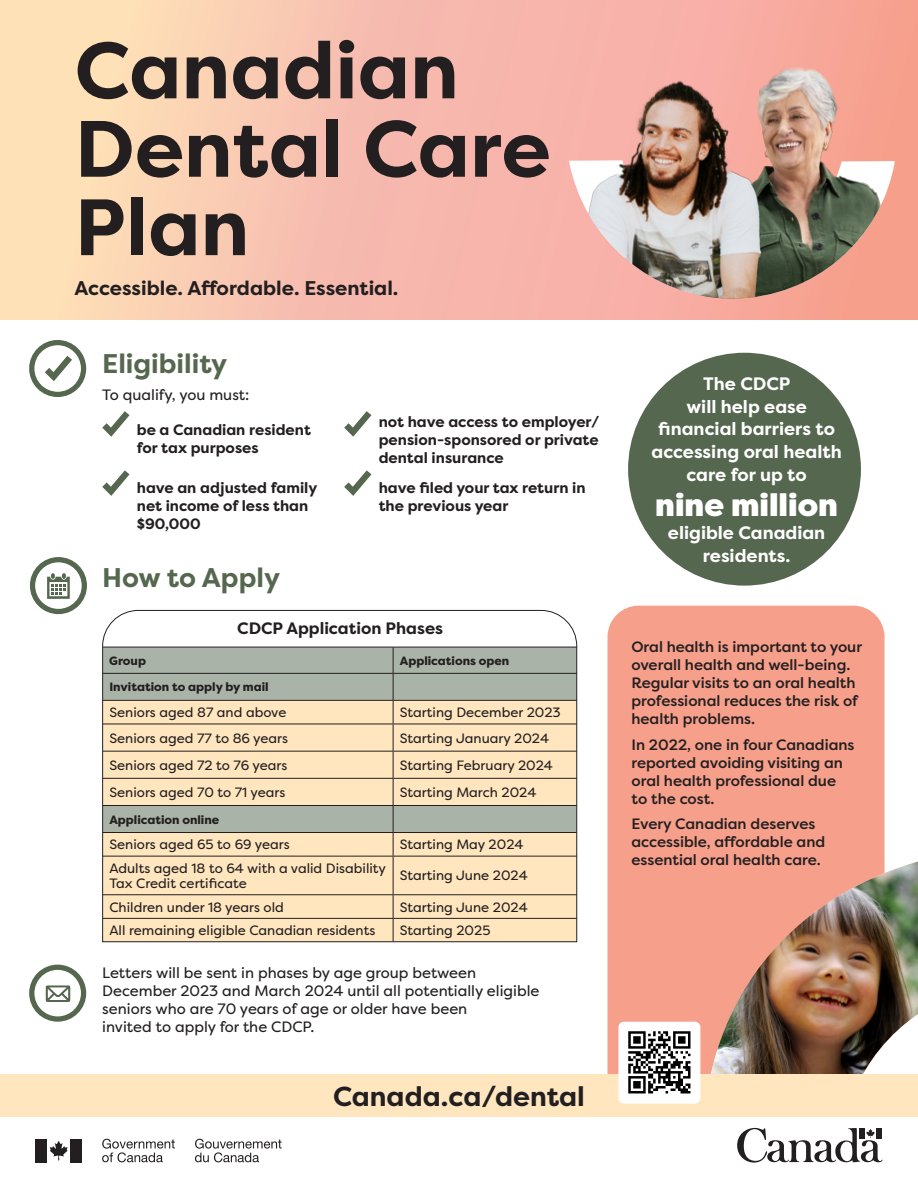
<style>
.page{position:relative;width:918px;height:1188px;background:#fff}
.page>*{position:absolute;margin:0;border:0;box-sizing:border-box;transform-origin:0 0}
.t1{font:700 79.65px/78.4px "Filson Pro";color:#231f20}
.t2{font:900 31.5px "Filson Pro";color:#fff}
.t3{font:700 27.45px "Filson Pro";color:#231f20}
.t4{font:700 27px "Filson Pro";color:#55674f}
.t5{font:700 19.8px "Filson Pro";color:#231f20}
.t6{font:700 18px/22.6px "Filson Pro";color:#fff;text-align:center}
.t7{font:700 16.5px "Filson Pro";color:#231f20}
.t8{font:500 15px/18px "Filson Pro";color:#231f20}
.t9{font:700 15px/18px "Filson Pro";color:#231f20}
.t10{font:15px/18px "Filson Pro";color:#231f20}
.t11{font:13.5px/15px "Filson Pro";color:#231f20}
.t12{font:800 12px "Filson Pro";color:#231f20}
</style>
<div class="page">
<div style="left:608px;top:606px;width:277px;height:505px;background:#f69f8b;border-radius:31px"></div>
<div style="left:0;top:0;width:918px;height:320px;background:linear-gradient(to right,#fcdebd,#f69b97)"></div>
<svg style="left:50px;top:1141px;width:18px;height:19px"></svg>
<div style="left:35px;top:1139px;width:12px;height:23px;background:#231f20"></div>
<div style="left:70px;top:1139px;width:12px;height:23px;background:#231f20"></div>
<svg style="left:102px;top:1139px;width:73px;height:23px"></svg>
<svg style="left:195px;top:1139px;width:87px;height:23px"></svg>
<svg style="left:737px;top:1128px;width:146px;height:35px"></svg>
<div style="left:860px;top:1128px;width:5px;height:11px;background:#231f20"></div>
<div style="left:876px;top:1128px;width:5px;height:11px;background:#231f20"></div>
<img style="left:552px;top:39px;width:343px;height:260px">
<svg style="left:33px;top:560px;width:51px;height:52px"></svg>
<div style="left:30px;top:557px;width:57px;height:57px;border:5px solid #55674f;border-radius:50%"></div>
<svg style="left:47px;top:573px;width:23px;height:26px"></svg>
<svg style="left:32px;top:967px;width:52px;height:52px"></svg>
<div style="left:29px;top:965px;width:57px;height:57px;border:5px solid #55674f;border-radius:50%"></div>
<svg style="left:45px;top:985px;width:26px;height:17px"></svg>
<img style="left:711px;top:862px;width:207px;height:212px">
<div style="left:0;top:1074px;width:918px;height:43px;background:#ffe6bf"></div>
<img style="left:618px;top:1022px;width:82px;height:82px">
<svg style="left:102px;top:411px;width:28px;height:26px"></svg>
<svg style="left:344px;top:470px;width:27px;height:26px"></svg>
<svg style="left:102px;top:470px;width:28px;height:26px"></svg>
<svg style="left:344px;top:411px;width:27px;height:26px"></svg>
<svg style="left:32px;top:343px;width:52px;height:51px"></svg>
<div style="left:29px;top:340px;width:57px;height:57px;border:5px solid #55674f;border-radius:50%"></div>
<svg style="left:45px;top:356px;width:27px;height:25px"></svg>
<div style="left:628px;top:353px;width:233px;height:233px;background:#55674f;border-radius:50%"></div>
<svg style="left:102px;top:610px;width:475px;height:332px;background:#e1d4b9"></svg>
<p class="t1" style="left:75px;top:32px;width:478px">Canadian<br>Dental Care<br>Plan</p>
<p class="t5" style="left:75px;top:276px;width:325px">Accessible. Affordable. Essential.</p>
<p class="t4" style="left:102px;top:347px;width:126px">Eligibility</p>
<p class="t10" style="left:102px;top:386px;width:149px">To qualify, you must:</p>
<p class="t9" style="left:379px;top:413px;width:222px;text-align:justify">not have access to employer/ pension-sponsored or private dental insurance</p>
<p class="t9" style="left:137px;top:421px;width:176px">be a Canadian resident for tax purposes</p>
<p class="t9" style="left:137px;top:479px;width:182px">have an adjusted family net income of less than $90,000</p>
<p class="t9" style="left:379px;top:479px;width:208px">have filed your tax return in the previous year</p>
<p class="t4" style="left:102px;top:560px;width:179px">How to Apply</p>
<p class="t7" style="left:237px;top:618px;width:207px">CDCP Application Phases</p>
<p class="t12" style="left:109px;top:654px;width:38px">Group</p>
<p class="t12" style="left:400px;top:653px;width:111px">Applications open</p>
<p class="t12" style="left:109px;top:680px;width:161px">Invitation to apply by mail</p>
<p class="t11" style="left:109px;top:705px;width:178px">Seniors aged 87 and above</p>
<p class="t11" style="left:400px;top:705px;width:162px">Starting December 2023</p>
<p class="t11" style="left:109px;top:730px;width:180px">Seniors aged 77 to 86 years</p>
<p class="t11" style="left:400px;top:730px;width:151px">Starting January 2024</p>
<p class="t11" style="left:109px;top:757px;width:180px">Seniors aged 72 to 76 years</p>
<p class="t11" style="left:400px;top:757px;width:155px">Starting February 2024</p>
<p class="t11" style="left:109px;top:785px;width:177px">Seniors aged 70 to 71 years</p>
<p class="t11" style="left:400px;top:785px;width:138px">Starting March 2024</p>
<p class="t12" style="left:109px;top:812px;width:111px">Application online</p>
<p class="t11" style="left:109px;top:837px;width:182px">Seniors aged 65 to 69 years</p>
<p class="t11" style="left:400px;top:837px;width:125px">Starting May 2024</p>
<p class="t11" style="left:109px;top:861px;width:278px">Adults aged 18 to 64 with a valid Disability<br>Tax Credit certificate</p>
<p class="t11" style="left:400px;top:868px;width:129px">Starting June 2024</p>
<p class="t11" style="left:109px;top:899px;width:176px">Children under 18 years old</p>
<p class="t11" style="left:400px;top:899px;width:129px">Starting June 2024</p>
<p class="t11" style="left:109px;top:923px;width:267px">All remaining eligible Canadian residents</p>
<p class="t11" style="left:400px;top:923px;width:92px">Starting 2025</p>
<p class="t10" style="left:102px;top:964px;width:439px">Letters will be sent in phases by age group between December 2023 and March 2024 until all potentially eligible seniors who are 70 years of age or older have been<br>invited to apply for the CDCP.</p>
<p class="t3" style="left:333px;top:1079px;width:253px">Canada.ca/dental</p>
<p class="t6" style="left:652px;top:373px;width:192px">The CDCP<br>will help ease financial barriers to accessing oral health care for up to</p>
<p class="t2" style="left:655px;top:486px;width:184px">nine million</p>
<p class="t6" style="left:668px;top:522px;width:159px">eligible Canadian residents.</p>
<p class="t8" style="left:631px;top:637px;width:232px">Oral health is important to your overall health and well-being.<br>Regular visits to an oral health professional reduces the risk of health problems.</p>
<p class="t8" style="left:631px;top:735px;width:225px">In 2022, one in four Canadians reported avoiding visiting an oral health professional due to the cost.</p>
<p class="t8" style="left:631px;top:815px;width:195px">Every Canadian deserves accessible, affordable and essential oral health care.</p>
</div>
